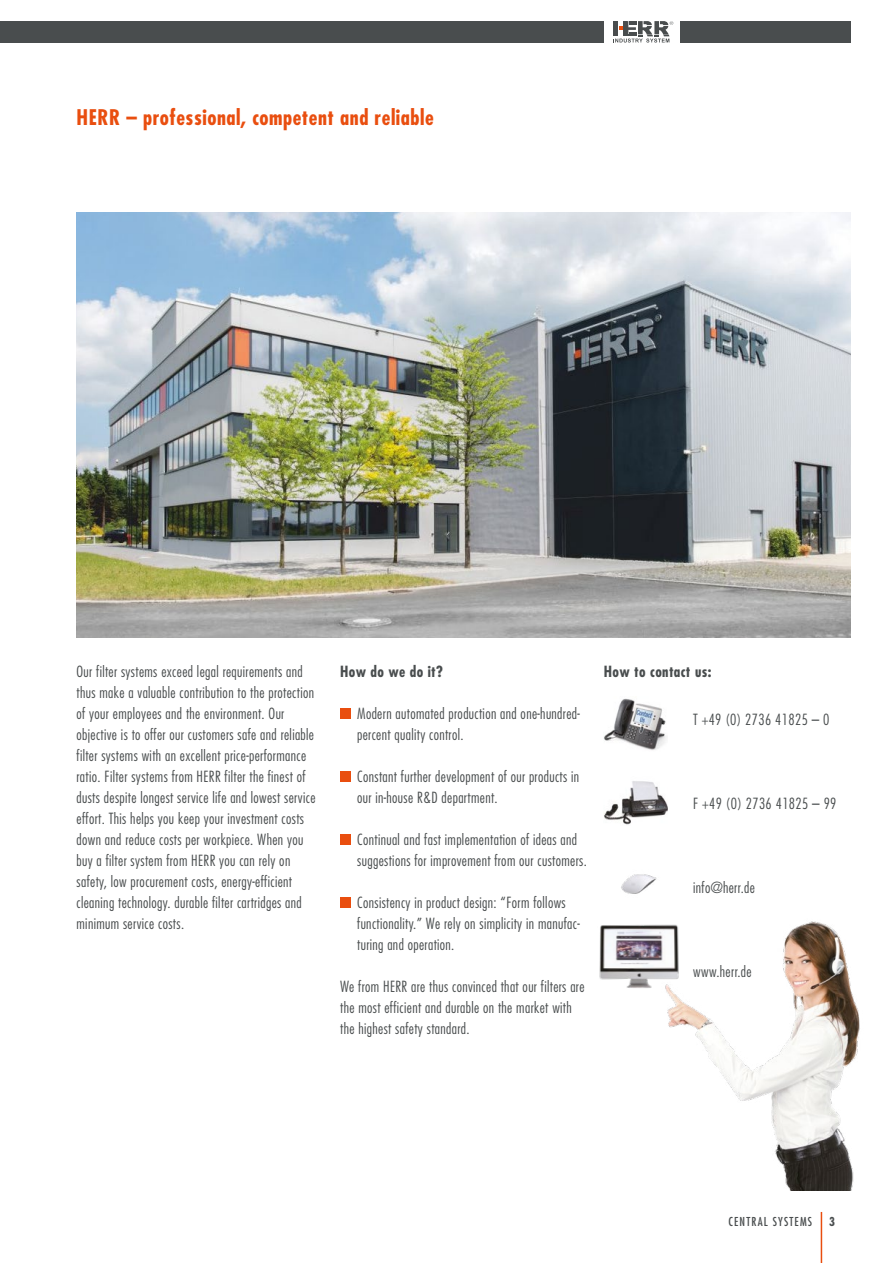
<style>
.page{position:relative;width:893px;height:1263px;background:#fff}
.page>*{position:absolute;margin:0;border:0;box-sizing:border-box;transform-origin:0 0}
.t1{font:700 condensed 21px "Futura";letter-spacing:.025em;color:#e94e0f}
.t2{font:300 condensed 15px/21px "Futura";letter-spacing:.025em;color:#494d4e}
.t3{font:700 condensed 15px "Futura";letter-spacing:.025em;color:#494d4e}
.t4{font:condensed 12px "Futura";letter-spacing:.1em;color:#494d4e}
.t5{font:700 condensed 12px "Futura";color:#494d4e}
</style>
<div class="page">
<div style="left:0;top:21px;width:604px;height:22px;background:#494d4e"></div>
<svg style="left:613px;top:21px;width:60px;height:22px"></svg>
<div style="left:680px;top:21px;width:170px;height:22px;background:#494d4e"></div>
<hr style="left:821px;top:1212px;width:1px;height:51px;background:#e94e0f">
<img style="left:77px;top:213px;width:773px;height:425px">
<div style="left:340px;top:708px;width:11px;height:10px;background:#e94e0f"></div>
<div style="left:340px;top:771px;width:11px;height:10px;background:#e94e0f"></div>
<div style="left:340px;top:834px;width:11px;height:10px;background:#e94e0f"></div>
<div style="left:340px;top:897px;width:11px;height:10px;background:#e94e0f"></div>
<img style="left:667px;top:921px;width:193px;height:270px">
<img style="left:604px;top:698px;width:62px;height:52px">
<img style="left:604px;top:781px;width:64px;height:44px">
<img style="left:621px;top:874px;width:36px;height:20px">
<img style="left:599px;top:921px;width:90px;height:74px">
<h1 class="t1" style="left:77px;top:103px;width:359px">HERR – professional, competent and reliable</h1>
<p class="t2" style="left:77px;top:660px;width:240px">Our filter systems exceed legal requirements and thus make a valuable contribution to the protection of your employees and the environment. Our objective is to offer our customers safe and reliable filter systems with an excellent price-performance ratio. Filter systems from HERR filter the finest of dusts despite longest service life and lowest service effort. This helps you keep your investment costs down and reduce costs per workpiece. When you buy a filter system from HERR you can rely on safety, low procurement costs, energy-efficient cleaning technology. durable filter cartridges and minimum service costs.</p>
<p class="t3" style="left:340px;top:661px;width:104px">How do we do it?</p>
<p class="t2" style="left:357px;top:702px;width:224px">Modern automated production and one-hundred&shy;percent quality control.</p>
<p class="t2" style="left:357px;top:765px;width:223px">Constant further development of our products in our in-house R&amp;D department.</p>
<p class="t2" style="left:357px;top:828px;width:231px">Continual and fast implementation of ideas and suggestions for improvement from our customers.</p>
<p class="t2" style="left:357px;top:891px;width:224px">Consistency in product design: “Form follows functionality.” We rely on simplicity in manufac&shy;turing and operation.</p>
<p class="t2" style="left:340px;top:975px;width:246px">We from HERR are thus convinced that our filters are the most efficient and durable on the market with the highest safety standard.</p>
<p class="t3" style="left:604px;top:661px;width:109px">How to contact us:</p>
<p class="t2" style="left:693px;top:708px;width:138px">T +49 (0) 2736 41825 – 0</p>
<p class="t2" style="left:693px;top:792px;width:145px">F +49 (0) 2736 41825 – 99</p>
<p class="t2" style="left:693px;top:876px;width:63px">info@herr.de</p>
<p class="t2" style="left:693px;top:960px;width:60px">www.herr.de</p>
<p class="t4" style="left:729px;top:1214px;width:85px">CENTRAL SYSTEMS</p>
<p class="t5" style="left:829px;top:1213px;width:7px">3</p>
</div>
